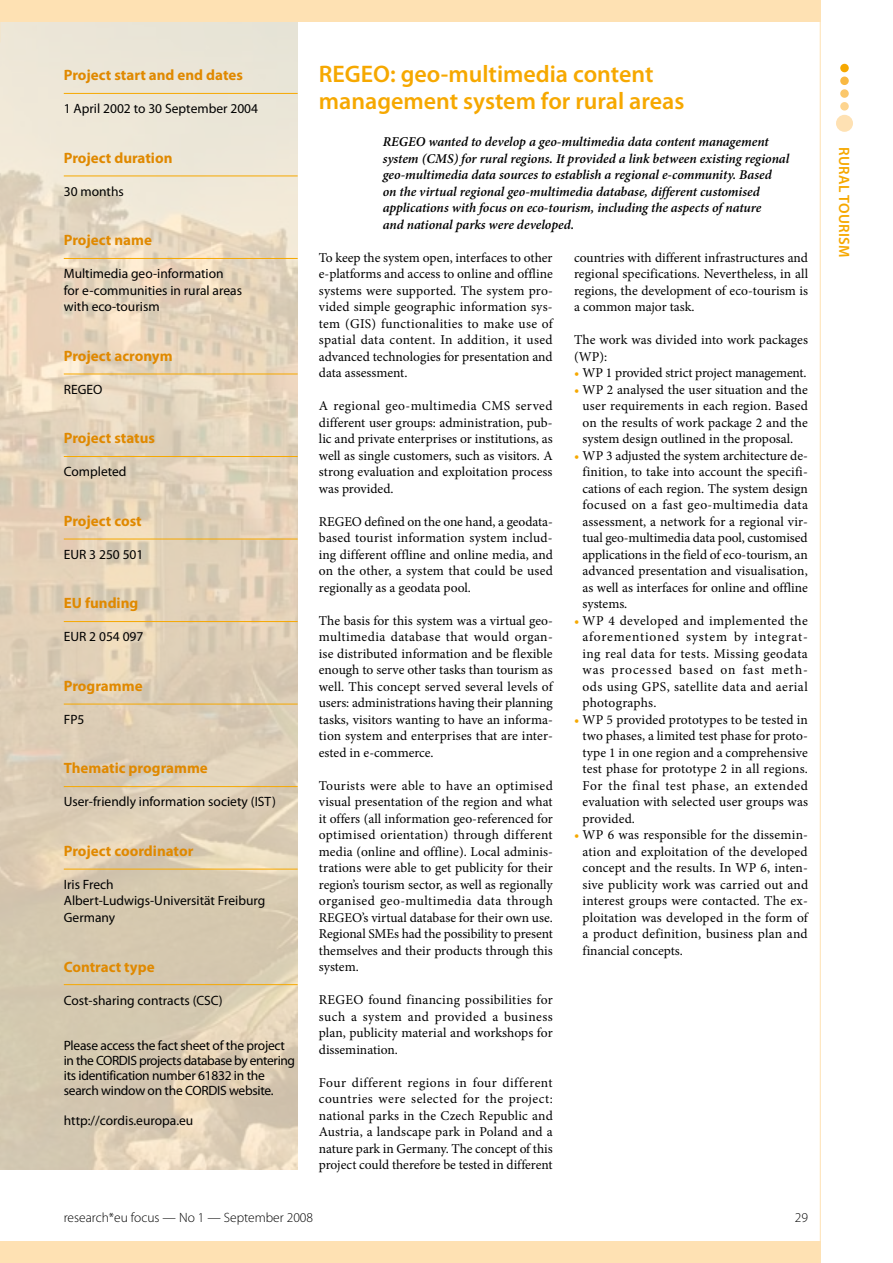
<style>
.page{position:relative;width:893px;height:1263px;background:#fff}
.page>*{position:absolute;margin:0;border:0;box-sizing:border-box;transform-origin:0 0}
.t1{font:600 24px/27px "Myriad Pro";color:#f6a800}
.t2{font:700 15px "Myriad Pro";color:#e08900}
.t3{font:600 15px "Myriad Pro";letter-spacing:.02em;color:#f6a800}
.t4{font:13.5px/16.5px "Minion Pro";color:#000;text-align:justify}
.t5{font:italic 600 13.5px/16.5px "Minion Pro";letter-spacing:-.005em;color:#000}
.t6{font:13.5px/16.5px "Myriad Pro";color:#000}
.t7{font:13.5px/15px "Myriad Pro";letter-spacing:-.02em;color:#000}
.t8{font:300 13.5px "Myriad Pro";color:#000}
.s1{color:#f6a800}
</style>
<div class="page">
<img style="left:0;top:21px;width:298px;height:1148px">
<hr style="left:64px;top:93px;width:234px;height:1px;background:#f6a800">
<hr style="left:64px;top:176px;width:234px;height:1px;background:#f6a800">
<hr style="left:64px;top:258px;width:234px;height:1px;background:#f6a800">
<hr style="left:64px;top:374px;width:234px;height:1px;background:#f6a800">
<hr style="left:64px;top:456px;width:234px;height:1px;background:#f6a800">
<hr style="left:64px;top:539px;width:234px;height:1px;background:#f6a800">
<hr style="left:64px;top:621px;width:234px;height:1px;background:#f6a800">
<hr style="left:64px;top:704px;width:234px;height:1px;background:#f6a800">
<hr style="left:64px;top:786px;width:234px;height:1px;background:#f6a800">
<hr style="left:64px;top:869px;width:234px;height:1px;background:#f6a800">
<hr style="left:64px;top:984px;width:234px;height:1px;background:#f6a800">
<div style="left:0;top:0;width:820px;height:21px;background:#fee1b3"></div>
<div style="left:0;top:1242px;width:820px;height:21px;background:#fee1b3"></div>
<hr style="left:820px;top:0;width:1px;height:1263px;background:#fee1b3">
<div style="left:836px;top:115px;width:17px;height:17px;background:#fee1b3;border-radius:50%"></div>
<div style="left:840px;top:64px;width:9px;height:8px;background:#f6a800;border-radius:50%"></div>
<div style="left:840px;top:77px;width:9px;height:8px;background:#f9b943;border-radius:50%"></div>
<div style="left:840px;top:89px;width:9px;height:9px;background:#fbc76a;border-radius:50%"></div>
<div style="left:840px;top:102px;width:9px;height:9px;background:#fdd48f;border-radius:50%"></div>
<p class="t2" style="left:64px;top:65px;width:181px">Project start and end dates</p>
<p class="t6" style="left:64px;top:100px;width:196px">1 April 2002 to 30 September 2004</p>
<p class="t2" style="left:64px;top:148px;width:110px">Project duration</p>
<p class="t6" style="left:64px;top:183px;width:62px">30 months</p>
<p class="t2" style="left:64px;top:230px;width:90px">Project name</p>
<p class="t6" style="left:64px;top:265px;width:180px">Multimedia geo-information for e-communities in rural areas with eco-tourism</p>
<p class="t2" style="left:64px;top:346px;width:110px">Project acronym</p>
<p class="t6" style="left:64px;top:381px;width:40px">REGEO</p>
<p class="t2" style="left:64px;top:428px;width:93px">Project status</p>
<p class="t6" style="left:64px;top:463px;width:64px">Completed</p>
<p class="t2" style="left:64px;top:511px;width:79px">Project cost</p>
<p class="t6" style="left:64px;top:546px;width:81px">EUR 3 250 501</p>
<p class="t2" style="left:64px;top:594px;width:76px">EU funding</p>
<p class="t6" style="left:64px;top:628px;width:81px">EUR 2 054 097</p>
<p class="t2" style="left:64px;top:676px;width:80px">Programme</p>
<p class="t6" style="left:64px;top:711px;width:22px">FP5</p>
<p class="t2" style="left:64px;top:759px;width:146px">Thematic programme</p>
<p class="t6" style="left:64px;top:793px;width:214px">User-friendly information society (IST)</p>
<p class="t2" style="left:64px;top:841px;width:131px">Project coordinator</p>
<p class="t6" style="left:64px;top:876px;width:203px">Iris Frech<br>Albert-Ludwigs-Universität Freiburg<br>Germany</p>
<p class="t2" style="left:64px;top:957px;width:92px">Contract type</p>
<p class="t6" style="left:64px;top:991px;width:160px">Cost-sharing contracts (CSC)</p>
<p class="t7" style="left:64px;top:1037px;width:233px">Please access the fact sheet of the project in the CORDIS projects database by entering its identification number 61832 in the search window on the CORDIS website.</p>
<p class="t6" style="left:64px;top:1111px;width:131px">http://cordis.europa.eu</p>
<h1 class="t1" style="left:319px;top:60px;width:367px">REGEO: geo-multimedia content management system for rural areas</h1>
<p class="t5" style="left:383px;top:134px;width:408px">REGEO wanted to develop a geo-multimedia data content management system (CMS) for rural regions. It provided a link between existing regional geo-multimedia data sources to establish a regional e-community. Based<br>on the virtual regional geo-multimedia database, different customised applications with focus on eco-tourism, including the aspects of nature<br>and national parks were developed.</p>
<p class="t4" style="left:319px;top:249px;width:235px">To keep the system open, interfaces to other e-platforms and access to online and offline systems were supported. The system pro&shy;vided simple geographic information sys&shy;tem (GIS) functionalities to make use of spatial data content. In addition, it used advanced technologies for presentation and data assessment.</p>
<p class="t4" style="left:319px;top:398px;width:235px">A regional geo-multimedia CMS served different user groups: administration, pub&shy;lic and private enterprises or institutions, as well as single customers, such as visitors. A strong evaluation and exploitation process was provided.</p>
<p class="t4" style="left:319px;top:513px;width:236px">REGEO defined on the one hand, a geodata&shy;based tourist information system includ&shy;ing different offline and online media, and on the other, a system that could be used regionally as a geodata pool.</p>
<p class="t4" style="left:319px;top:612px;width:236px">The basis for this system was a virtual geo&shy;multimedia database that would organ&shy;ise distributed information and be flexible enough to serve other tasks than tourism as well. This concept served several levels of users: administrations having their planning tasks, visitors wanting to have an informa&shy;tion system and enterprises that are inter&shy;ested in e-commerce.</p>
<p class="t4" style="left:319px;top:777px;width:236px">Tourists were able to have an optimised visual presentation of the region and what it offers (all information geo-referenced for optimised orientation) through different media (online and offline). Local adminis&shy;trations were able to get publicity for their region’s tourism sector, as well as regionally organised geo-multimedia data through REGEO’s virtual database for their own use.<br>Regional SMEs had the possibility to present themselves and their products through this system.</p>
<p class="t4" style="left:319px;top:992px;width:235px">REGEO found financing possibilities for such a system and provided a business plan, publicity material and workshops for dissemination.</p>
<p class="t4" style="left:319px;top:1074px;width:235px">Four different regions in four different countries were selected for the project: national parks in the Czech Republic and Austria, a landscape park in Poland and a nature park in Germany. The concept of this project could therefore be tested in different</p>
<p class="t4" style="left:574px;top:249px;width:236px">countries with different infrastructures and regional specifications. Nevertheless, in all regions, the development of eco-tourism is a common major task.</p>
<p class="t4" style="left:574px;top:332px;width:236px">The work was divided into work packages (WP):</p>
<p class="t4" style="left:574px;top:365px;width:234px"><span class="s1">•</span> WP 1 provided strict project management.</p>
<p class="t4" style="left:583px;top:381px;width:227px;text-indent:-9px"><span class="s1">•</span> WP 2 analysed the user situation and the user requirements in each region. Based on the results of work package 2 and the system design outlined in the proposal.</p>
<p class="t4" style="left:583px;top:447px;width:227px;text-indent:-9px"><span class="s1">•</span> WP 3 adjusted the system architecture de&shy;finition, to take into account the specifi&shy;cations of each region. The system design focused on a fast geo-multimedia data assessment, a network for a regional vir&shy;tual geo-multimedia data pool, customised applications in the field of eco-tourism, an advanced presentation and visualisation, as well as interfaces for online and offline systems.</p>
<p class="t4" style="left:583px;top:612px;width:227px;text-indent:-9px"><span class="s1">•</span> WP 4 developed and implemented the aforementioned system by integrat&shy;ing real data for tests. Missing geodata was processed based on fast meth&shy;ods using GPS, satellite data and aerial photographs.</p>
<p class="t4" style="left:583px;top:711px;width:227px;text-indent:-9px"><span class="s1">•</span> WP 5 provided prototypes to be tested in two phases, a limited test phase for proto&shy;type 1 in one region and a comprehensive test phase for prototype 2 in all regions.<br>For the final test phase, an extended evaluation with selected user groups was provided.</p>
<p class="t4" style="left:583px;top:827px;width:227px;text-indent:-9px"><span class="s1">•</span> WP 6 was responsible for the dissemin&shy;ation and exploitation of the developed concept and the results. In WP 6, inten&shy;sive publicity work was carried out and interest groups were contacted. The ex&shy;ploitation was developed in the form of a product definition, business plan and financial concepts.</p>
<p class="t8" style="left:64px;top:1210px;width:251px">research*eu focus — No 1 — September 2008</p>
<p class="t8" style="left:795px;top:1210px;width:15px">29</p>
<p class="t3" style="left:854px;top:147px;width:112px;rotate:90deg">Rural tourism</p>
</div>
